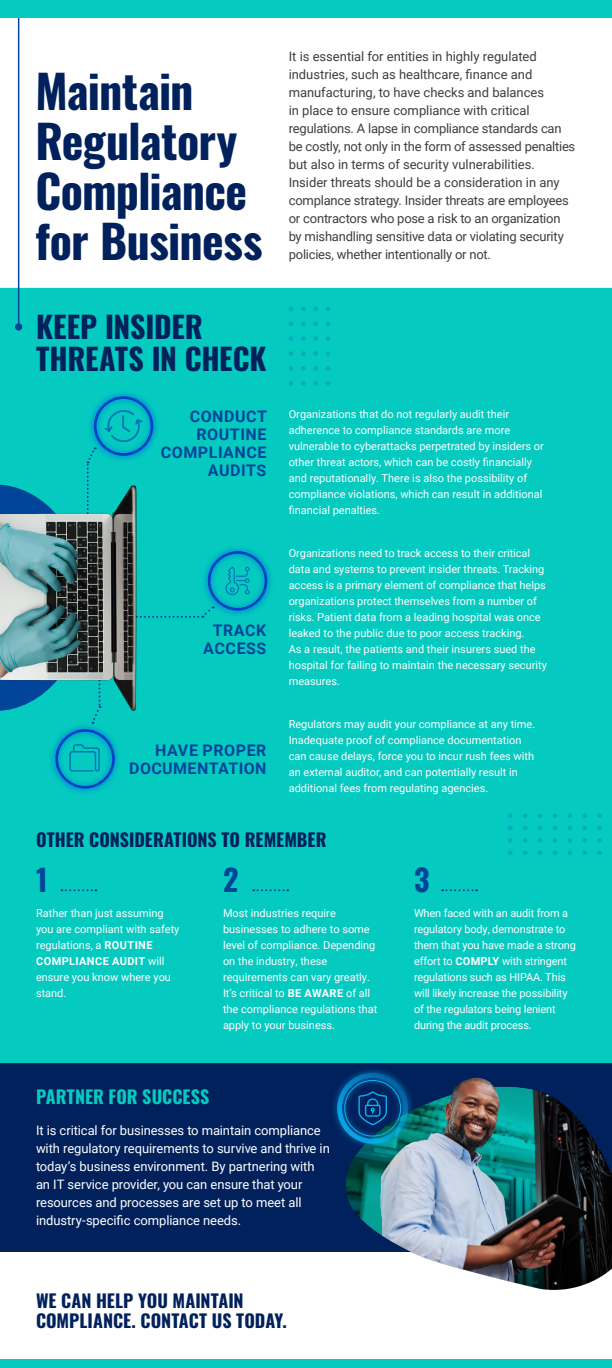
<style>
.page{position:relative;width:612px;height:1368px;background:#fff}
.page>*{position:absolute;margin:0;border:0;box-sizing:border-box;transform-origin:0 0}
.t1{font:700 46px/50px "Oswald";letter-spacing:-.02em;color:#01215c}
.t2{font:700 30px/32px "Oswald";letter-spacing:-.005em;color:#01215c}
.t3{font:700 30px "Oswald";color:#01459a}
.t4{font:700 18px/20px "Oswald";color:#01215c}
.t5{font:700 18px "Oswald";letter-spacing:.005em;color:#05cac0}
.t6{font:700 16px/18px "Roboto";letter-spacing:.035em;color:#01459a;text-align:right}
.t7{font:13px/18px "Roboto";letter-spacing:-.01em;color:#3e3e3f}
.t8{font:13px/18px "Roboto";letter-spacing:-.01em;color:#fff}
.t9{font:11px/16px "Roboto";color:#fff}
.s1{font-weight:700}
</style>
<div class="page">
<div style="left:0;top:1063px;width:612px;height:189px;background:#01215c"></div>
<div style="left:0;top:1359px;width:612px;height:9px;background:#05cac0"></div>
<div style="left:0;top:288px;width:612px;height:775px;background:#05cac0"></div>
<hr style="left:18px;top:8px;width:1px;height:317px;background:#01459a">
<div style="left:15px;top:323px;width:7px;height:8px;background:#01459a;border-radius:50%"></div>
<div style="left:0;top:0;width:612px;height:18px;background:#05cac0"></div>
<div style="left:201px;top:545px;width:73px;height:72px;background:#0177b5;opacity:.6"></div>
<div style="left:210px;top:554px;width:55px;height:54px;background:#fff;opacity:.6"></div>
<div style="left:209px;top:552px;width:57px;height:58px;border:1px solid #fff;border-radius:50%"></div>
<svg style="left:226px;top:566px;width:24px;height:29px"></svg>
<img style="left:345px;top:1077px;width:267px;height:213px">
<svg style="left:86px;top:462px;width:128px;height:156px"></svg>
<img style="left:0;top:471px;width:151px;height:252px">
<div style="left:330px;top:1066px;width:85px;height:84px;background:#09b2f5;opacity:.35"></div>
<div style="left:337px;top:1073px;width:71px;height:70px;background:#09b2f5;opacity:.35"></div>
<div style="left:344px;top:1080px;width:57px;height:56px;border:1px solid #09b2f5;border-radius:50%"></div>
<svg style="left:553px;top:850px;width:4px;height:5px"></svg>
<svg style="left:553px;top:813px;width:4px;height:5px"></svg>
<svg style="left:553px;top:826px;width:4px;height:4px"></svg>
<svg style="left:553px;top:838px;width:4px;height:5px"></svg>
<svg style="left:538px;top:850px;width:4px;height:5px"></svg>
<svg style="left:538px;top:813px;width:4px;height:5px"></svg>
<svg style="left:538px;top:826px;width:4px;height:4px"></svg>
<svg style="left:538px;top:838px;width:4px;height:5px"></svg>
<svg style="left:568px;top:850px;width:4px;height:5px"></svg>
<svg style="left:568px;top:813px;width:4px;height:5px"></svg>
<svg style="left:568px;top:826px;width:4px;height:4px"></svg>
<svg style="left:568px;top:838px;width:4px;height:5px"></svg>
<svg style="left:582px;top:850px;width:5px;height:5px"></svg>
<svg style="left:582px;top:813px;width:5px;height:5px"></svg>
<svg style="left:582px;top:826px;width:5px;height:4px"></svg>
<svg style="left:582px;top:838px;width:5px;height:5px"></svg>
<svg style="left:523px;top:850px;width:5px;height:5px"></svg>
<svg style="left:523px;top:813px;width:5px;height:5px"></svg>
<svg style="left:523px;top:826px;width:5px;height:4px"></svg>
<svg style="left:523px;top:838px;width:5px;height:5px"></svg>
<svg style="left:508px;top:850px;width:5px;height:5px"></svg>
<svg style="left:508px;top:813px;width:5px;height:5px"></svg>
<svg style="left:508px;top:826px;width:5px;height:4px"></svg>
<svg style="left:508px;top:838px;width:5px;height:5px"></svg>
<svg style="left:597px;top:850px;width:5px;height:5px"></svg>
<svg style="left:597px;top:813px;width:5px;height:5px"></svg>
<svg style="left:597px;top:826px;width:5px;height:4px"></svg>
<svg style="left:597px;top:838px;width:5px;height:5px"></svg>
<div style="left:49px;top:723px;width:72px;height:72px;background:#0177b5;opacity:.6"></div>
<div style="left:55px;top:729px;width:60px;height:60px;border:3px solid #01459a;border-radius:50%"></div>
<div style="left:58px;top:732px;width:54px;height:54px;background:#fff;opacity:.6"></div>
<div style="left:56px;top:730px;width:58px;height:58px;border:1px solid #fff;border-radius:50%"></div>
<div style="left:87px;top:390px;width:73px;height:72px;background:#0177b5;opacity:.6"></div>
<div style="left:94px;top:396px;width:59px;height:60px;border:3px solid #01459a;border-radius:50%"></div>
<div style="left:96px;top:399px;width:55px;height:54px;background:#fff;opacity:.6"></div>
<div style="left:95px;top:397px;width:57px;height:58px;border:1px solid #fff;border-radius:50%"></div>
<svg style="left:61px;top:889px;width:35px;height:2px"></svg>
<svg style="left:253px;top:889px;width:35px;height:2px"></svg>
<svg style="left:442px;top:889px;width:35px;height:2px"></svg>
<svg style="left:289px;top:336px;width:4px;height:5px"></svg>
<svg style="left:326px;top:336px;width:4px;height:5px"></svg>
<svg style="left:313px;top:336px;width:5px;height:5px"></svg>
<svg style="left:301px;top:336px;width:5px;height:5px"></svg>
<svg style="left:289px;top:321px;width:4px;height:5px"></svg>
<svg style="left:326px;top:321px;width:4px;height:5px"></svg>
<svg style="left:313px;top:321px;width:5px;height:5px"></svg>
<svg style="left:301px;top:321px;width:5px;height:5px"></svg>
<svg style="left:289px;top:351px;width:4px;height:5px"></svg>
<svg style="left:326px;top:351px;width:4px;height:5px"></svg>
<svg style="left:313px;top:351px;width:5px;height:5px"></svg>
<svg style="left:301px;top:351px;width:5px;height:5px"></svg>
<svg style="left:289px;top:366px;width:4px;height:5px"></svg>
<svg style="left:326px;top:366px;width:4px;height:5px"></svg>
<svg style="left:313px;top:366px;width:5px;height:5px"></svg>
<svg style="left:301px;top:366px;width:5px;height:5px"></svg>
<svg style="left:289px;top:306px;width:4px;height:5px"></svg>
<svg style="left:326px;top:306px;width:4px;height:5px"></svg>
<svg style="left:313px;top:306px;width:5px;height:5px"></svg>
<svg style="left:301px;top:306px;width:5px;height:5px"></svg>
<svg style="left:289px;top:381px;width:4px;height:5px"></svg>
<svg style="left:326px;top:381px;width:4px;height:5px"></svg>
<svg style="left:313px;top:381px;width:5px;height:5px"></svg>
<svg style="left:301px;top:381px;width:5px;height:5px"></svg>
<p class="t1" style="left:35px;top:69px;width:229px">Maintain<br>Regulatory<br>Compliance for Business</p>
<p class="t2" style="left:36px;top:313px;width:232px">KEEP INSIDER<br>THREATS IN CHECK</p>
<p class="t6" style="left:161px;top:406px;width:108px">CONDUCT<br>ROUTINE<br>COMPLIANCE<br>AUDITS</p>
<p class="t6" style="left:203px;top:620px;width:65px;text-align:center">TRACK<br>ACCESS</p>
<p class="t6" style="left:129px;top:740px;width:139px">HAVE PROPER<br>DOCUMENTATION</p>
<p class="t7" style="left:289px;top:47px;width:288px">It is essential for entities in highly regulated industries, such as healthcare, finance and manufacturing, to have checks and balances<br>in place to ensure compliance with critical regulations. A lapse in compliance standards can be costly, not only in the form of assessed penalties but also in terms of security vulnerabilities.<br>Insider threats should be a consideration in any complance strategy. Insider threats are employees or contractors who pose a risk to an organization by mishandling sensitive data or violating security policies, whether intentionally or not.</p>
<p class="t9" style="left:289px;top:406px;width:257px">Organizations that do not regularly audit their adherence to compliance standards are more vulnerable to cyberattacks perpetrated by insiders or other threat actors, which can be costly financially and reputationally. There is also the possibility of compliance violations, which can result in additional financial penalties.</p>
<p class="t9" style="left:289px;top:544px;width:260px">Organizations need to track access to their critical data and systems to prevent insider threats. Tracking access is a primary element of compliance that helps organizations protect themselves from a number of risks. Patient data from a leading hospital was once leaked to the public due to poor access tracking.<br>As a result, the patients and their insurers sued the hospital for failing to maintain the necessary security measures.</p>
<p class="t9" style="left:289px;top:716px;width:248px">Regulators may audit your compliance at any time.<br>Inadequate proof of compliance documentation can cause delays, force you to incur rush fees with an external auditor, and can potentially result in additional fees from regulating agencies.</p>
<p class="t4" style="left:36px;top:831px;width:292px">OTHER CONSIDERATIONS TO REMEMBER</p>
<p class="t3" style="left:36px;top:864px;width:13px">1</p>
<p class="t3" style="left:223px;top:864px;width:17px">2</p>
<p class="t3" style="left:414px;top:864px;width:17px">3</p>
<p class="t9" style="left:223px;top:905px;width:156px">Most industries require businesses to adhere to some level of compliance. Depending on the industry, these requirements can vary greatly.<br>It’s critical to <span class="s1">BE AWARE</span> of all the compliance regulations that apply to your business.</p>
<p class="t9" style="left:414px;top:905px;width:164px">When faced with an audit from a regulatory body, demonstrate to them that you have made a strong effort to <span class="s1">COMPLY</span> with stringent regulations such as HIPAA. This will likely increase the possibility of the regulators being lenient during the audit process.</p>
<p class="t9" style="left:36px;top:905px;width:145px">Rather than just assuming you are compliant with safety regulations, a <span class="s1">ROUTINE<br>COMPLIANCE AUDIT</span> will ensure you know where you stand.</p>
<p class="t5" style="left:36px;top:1087px;width:175px">PARTNER FOR SUCCESS</p>
<p class="t8" style="left:36px;top:1121px;width:295px">It is critical for businesses to maintain compliance with regulatory requirements to survive and thrive in today’s business environment. By partnering with an IT service provider, you can ensure that your resources and processes are set up to meet all industry-specific compliance needs.</p>
<p class="t4" style="left:36px;top:1292px;width:252px">WE CAN HELP YOU MAINTAIN<br>COMPLIANCE. CONTACT US TODAY.</p>
</div>
